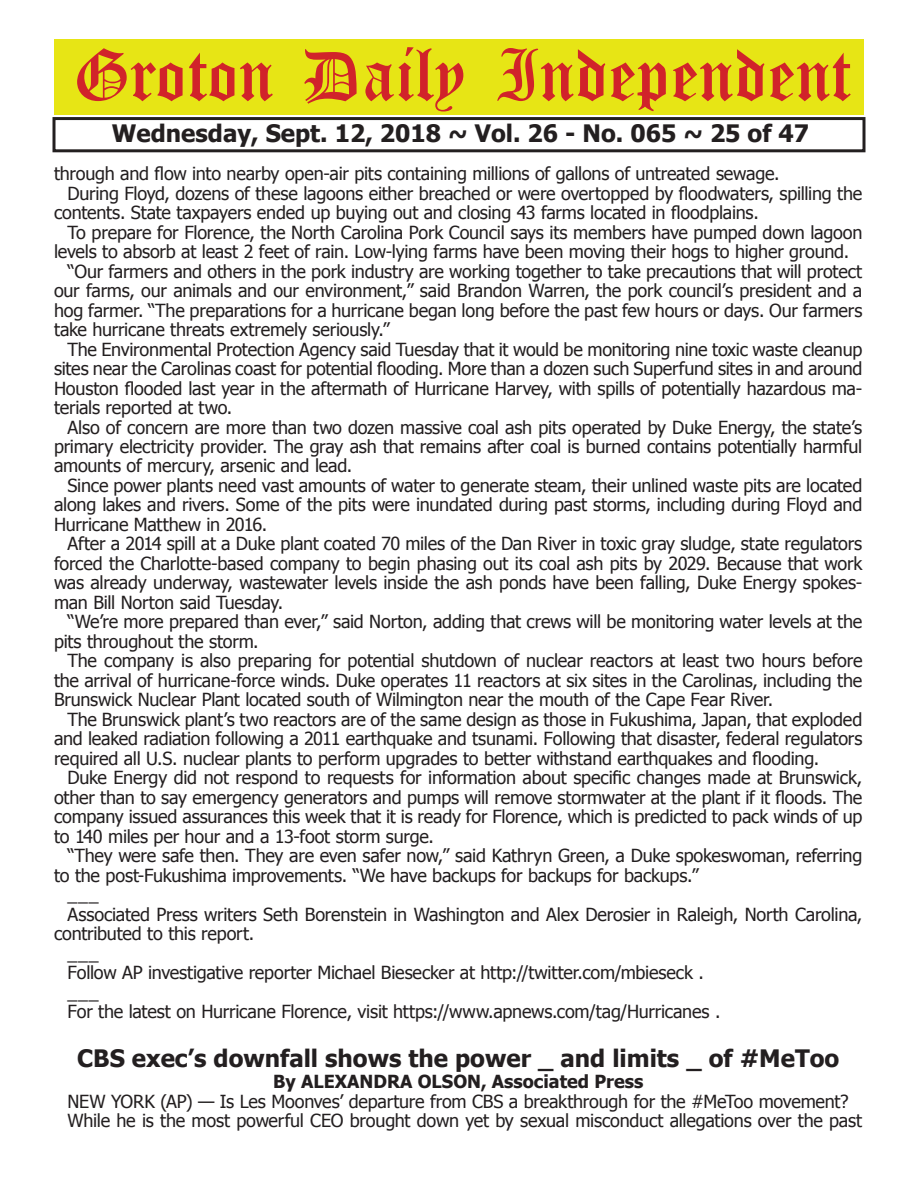
<style>
.page{position:relative;width:918px;height:1188px;background:#fff}
.page>*{position:absolute;margin:0;border:0;box-sizing:border-box;transform-origin:0 0}
.t1{font:54px "Old English Five";color:#d1232a}
.t2{font:700 24px "Tahoma";color:#231f20}
.t3{font:18px/19.5px "Tahoma";letter-spacing:-.01em;color:#231f20}
.t4{font:700 18px "Tahoma";color:#231f20}
</style>
<div class="page">
<div style="left:52px;top:117px;width:814px;height:35px;border:3px solid #231f20"></div>
<div style="left:54px;top:40px;width:810px;height:75px;background:#e7e515"></div>
<h1 class="t1" style="left:73px;top:50px;width:779px">Groton Daily Independent</h1>
<h2 class="t2" style="left:112px;top:116px;width:699px">Wednesday, Sept. 12, 2018 ~ Vol. 26 - No. 065 ~ 25 of 47</h2>
<p class="t3" style="left:54px;top:163px;width:727px">through and flow into nearby open-air pits containing millions of gallons of untreated sewage.</p>
<p class="t3" style="left:68px;top:182px;width:796px">During Floyd, dozens of these lagoons either breached or were overtopped by floodwaters, spilling the</p>
<p class="t3" style="left:54px;top:202px;width:706px">contents. State taxpayers ended up buying out and closing 43 farms located in floodplains.</p>
<p class="t3" style="left:68px;top:221px;width:796px">To prepare for Florence, the North Carolina Pork Council says its members have pumped down lagoon</p>
<p class="t3" style="left:54px;top:241px;width:797px">levels to absorb at least 2 feet of rain. Low-lying farms have been moving their hogs to higher ground.</p>
<p class="t3" style="left:68px;top:260px;width:796px">“Our farmers and others in the pork industry are working together to take precautions that will protect</p>
<p class="t3" style="left:54px;top:280px;width:810px">our farms, our animals and our environment,” said Brandon Warren, the pork council’s president and a</p>
<p class="t3" style="left:54px;top:299px;width:810px">hog farmer. “The preparations for a hurricane began long before the past few hours or days. Our farmers</p>
<p class="t3" style="left:54px;top:319px;width:337px">take hurricane threats extremely seriously.”</p>
<p class="t3" style="left:68px;top:338px;width:796px">The Environmental Protection Agency said Tuesday that it would be monitoring nine toxic waste cleanup</p>
<p class="t3" style="left:54px;top:358px;width:810px">sites near the Carolinas coast for potential flooding. More than a dozen such Superfund sites in and around</p>
<p class="t3" style="left:54px;top:377px;width:810px">Houston flooded last year in the aftermath of Hurricane Harvey, with spills of potentially hazardous ma-</p>
<p class="t3" style="left:54px;top:397px;width:180px">terials reported at two.</p>
<p class="t3" style="left:68px;top:416px;width:796px">Also of concern are more than two dozen massive coal ash pits operated by Duke Energy, the state’s</p>
<p class="t3" style="left:54px;top:436px;width:810px">primary electricity provider. The gray ash that remains after coal is burned contains potentially harmful</p>
<p class="t3" style="left:54px;top:455px;width:300px">amounts of mercury, arsenic and lead.</p>
<p class="t3" style="left:68px;top:475px;width:796px">Since power plants need vast amounts of water to generate steam, their unlined waste pits are located</p>
<p class="t3" style="left:54px;top:494px;width:810px">along lakes and rivers. Some of the pits were inundated during past storms, including during Floyd and</p>
<p class="t3" style="left:54px;top:514px;width:215px">Hurricane Matthew in 2016.</p>
<p class="t3" style="left:68px;top:533px;width:796px">After a 2014 spill at a Duke plant coated 70 miles of the Dan River in toxic gray sludge, state regulators</p>
<p class="t3" style="left:54px;top:553px;width:810px">forced the Charlotte-based company to begin phasing out its coal ash pits by 2029. Because that work</p>
<p class="t3" style="left:54px;top:572px;width:810px">was already underway, wastewater levels inside the ash ponds have been falling, Duke Energy spokes-</p>
<p class="t3" style="left:54px;top:592px;width:231px">man Bill Norton said Tuesday.</p>
<p class="t3" style="left:68px;top:611px;width:796px">“We’re more prepared than ever,” said Norton, adding that crews will be monitoring water levels at the</p>
<p class="t3" style="left:54px;top:631px;width:206px">pits throughout the storm.</p>
<p class="t3" style="left:68px;top:650px;width:796px">The company is also preparing for potential shutdown of nuclear reactors at least two hours before</p>
<p class="t3" style="left:54px;top:670px;width:810px">the arrival of hurricane-force winds. Duke operates 11 reactors at six sites in the Carolinas, including the</p>
<p class="t3" style="left:54px;top:689px;width:721px">Brunswick Nuclear Plant located south of Wilmington near the mouth of the Cape Fear River.</p>
<p class="t3" style="left:68px;top:709px;width:796px">The Brunswick plant’s two reactors are of the same design as those in Fukushima, Japan, that exploded</p>
<p class="t3" style="left:54px;top:728px;width:810px">and leaked radiation following a 2011 earthquake and tsunami. Following that disaster, federal regulators</p>
<p class="t3" style="left:54px;top:748px;width:767px">required all U.S. nuclear plants to perform upgrades to better withstand earthquakes and flooding.</p>
<p class="t3" style="left:68px;top:767px;width:796px">Duke Energy did not respond to requests for information about specific changes made at Brunswick,</p>
<p class="t3" style="left:54px;top:787px;width:810px">other than to say emergency generators and pumps will remove stormwater at the plant if it floods. The</p>
<p class="t3" style="left:54px;top:806px;width:810px">company issued assurances this week that it is ready for Florence, which is predicted to pack winds of up</p>
<p class="t3" style="left:54px;top:826px;width:381px">to 140 miles per hour and a 13-foot storm surge.</p>
<p class="t3" style="left:68px;top:845px;width:796px">“They were safe then. They are even safer now,” said Kathryn Green, a Duke spokeswoman, referring</p>
<p class="t3" style="left:54px;top:865px;width:646px">to the post-Fukushima improvements. “We have backups for backups for backups.”</p>
<p class="t3" style="left:68px;top:884px;width:33px">___</p>
<p class="t3" style="left:68px;top:904px;width:796px">Associated Press writers Seth Borenstein in Washington and Alex Derosier in Raleigh, North Carolina,</p>
<p class="t3" style="left:54px;top:923px;width:202px">contributed to this report.</p>
<p class="t3" style="left:68px;top:943px;width:33px">___</p>
<p class="t3" style="left:68px;top:962px;width:638px">Follow AP investigative reporter Michael Biesecker at http://twitter.com/mbieseck .</p>
<p class="t3" style="left:68px;top:982px;width:33px">___</p>
<p class="t3" style="left:68px;top:1001px;width:654px">For the latest on Hurricane Florence, visit https://www.apnews.com/tag/Hurricanes .</p>
<h2 class="t2" style="left:77px;top:1041px;width:764px">CBS exec’s downfall shows the power _ and limits _ of #MeToo</h2>
<p class="t4" style="left:273px;top:1069px;width:372px">By ALEXANDRA OLSON, Associated Press</p>
<p class="t3" style="left:67px;top:1091px;width:796px">NEW YORK (AP) — Is Les Moonves’ departure from CBS a breakthrough for the #MeToo movement?<br>While he is the most powerful CEO brought down yet by sexual misconduct allegations over the past</p>
</div>
